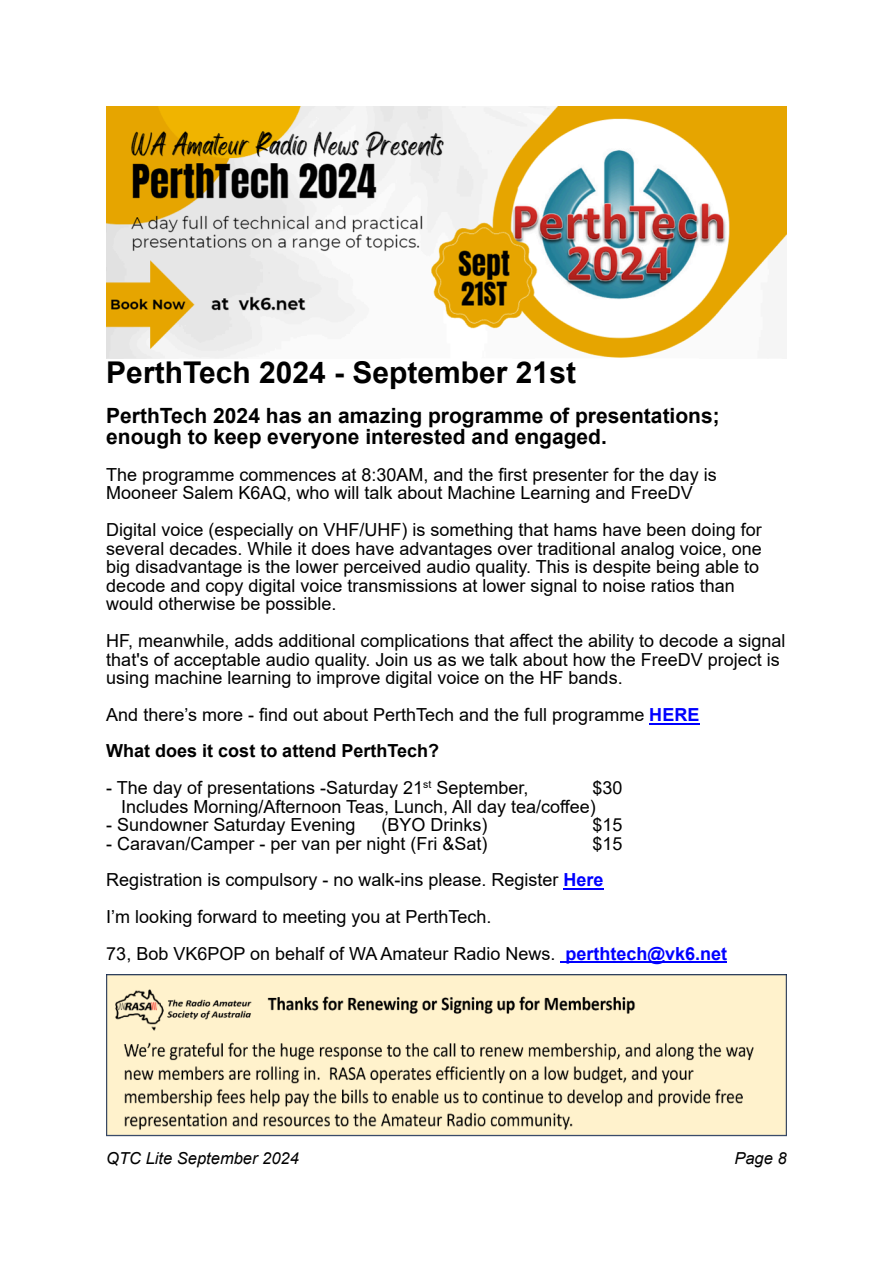
<style>
.page{position:relative;width:893px;height:1263px;background:#fff}
.page>*{position:absolute;margin:0;border:0;box-sizing:border-box;transform-origin:0 0}
.t1{font:700 30px "Arial";color:#000}
.t2{font:700 21px "Arial";color:#000}
.t3{font:18px "Arial";color:#000}
.t4{font:700 18px "Arial";color:#000}
.t5{font:700 18px "Arial";color:#00f}
.t6{font:italic 16.5px "Arial";color:#000}
.t7{font:10.5px "Arial";color:#000}
.s1{font-weight:700;color:#00f}
</style>
<div class="page">
<img style="left:106px;top:107px;width:681px;height:252px">
<hr style="left:649px;top:723px;width:50px;height:2px;background:#00f">
<hr style="left:563px;top:888px;width:41px;height:2px;background:#00f">
<hr style="left:566px;top:961px;width:161px;height:2px;background:#00f">
<img style="left:106px;top:975px;width:681px;height:162px">
<p class="t1" style="left:106px;top:361px;width:471px">PerthTech 2024 - September 21st</p>
<p class="t2" style="left:106px;top:407px;width:615px">PerthTech 2024 has an amazing programme of presentations;</p>
<p class="t2" style="left:106px;top:429px;width:502px">enough to keep everyone interested and engaged.</p>
<p class="t3" style="left:106px;top:468px;width:612px">The programme commences at 8:30AM, and the first presenter for the day is</p>
<p class="t3" style="left:106px;top:486px;width:588px">Mooneer Salem K6AQ, who will talk about Machine Learning and FreeDV</p>
<p class="t3" style="left:106px;top:523px;width:657px">Digital voice (especially on VHF/UHF) is something that hams have been doing for</p>
<p class="t3" style="left:106px;top:541px;width:657px">several decades. While it does have advantages over traditional analog voice, one</p>
<p class="t3" style="left:106px;top:560px;width:654px">big disadvantage is the lower perceived audio quality. This is despite being able to</p>
<p class="t3" style="left:106px;top:579px;width:630px">decode and copy digital voice transmissions at lower signal to noise ratios than</p>
<p class="t3" style="left:106px;top:597px;width:232px">would otherwise be possible.</p>
<p class="t3" style="left:106px;top:634px;width:681px">HF, meanwhile, adds additional complications that affect the ability to decode a signal</p>
<p class="t3" style="left:106px;top:652px;width:675px">that's of acceptable audio quality. Join us as we talk about how the FreeDV project is</p>
<p class="t3" style="left:106px;top:671px;width:518px">using machine learning to improve digital voice on the HF bands.</p>
<p class="t3" style="left:106px;top:708px;width:594px">And there’s more - find out about PerthTech and the full programme <span class="s1">HERE</span></p>
<p class="t4" style="left:106px;top:744px;width:334px">What does it cost to attend PerthTech?</p>
<p class="t3" style="left:106px;top:781px;width:318px">- The day of presentations -Saturday 21</p>
<p class="t7" style="left:423px;top:780px;width:10px">st</p>
<p class="t3" style="left:436px;top:781px;width:94px">September,</p>
<p class="t3" style="left:592px;top:781px;width:32px">$30</p>
<p class="t3" style="left:121px;top:799px;width:476px">Includes Morning/Afternoon Teas, Lunch, All day tea/coffee)</p>
<p class="t3" style="left:106px;top:818px;width:251px">- Sundowner Saturday Evening</p>
<p class="t3" style="left:381px;top:818px;width:108px">(BYO Drinks)</p>
<p class="t3" style="left:592px;top:818px;width:32px">$15</p>
<p class="t3" style="left:106px;top:837px;width:383px">- Caravan/Camper - per van per night (Fri &amp;Sat)</p>
<p class="t3" style="left:592px;top:837px;width:32px">$15</p>
<p class="t3" style="left:106px;top:873px;width:499px">Registration is compulsory - no walk-ins please. Register <span class="s1">Here</span></p>
<p class="t3" style="left:106px;top:910px;width:387px">I’m looking forward to meeting you at PerthTech.</p>
<p class="t3" style="left:106px;top:946px;width:451px">73, Bob VK6POP on behalf of WA Amateur Radio News.</p>
<p class="t5" style="left:566px;top:946px;width:163px">perthtech@vk6.net</p>
<p class="t6" style="left:106px;top:1152px;width:194px">QTC Lite September 2024</p>
<p class="t6" style="left:734px;top:1152px;width:54px">Page 8</p>
</div>
